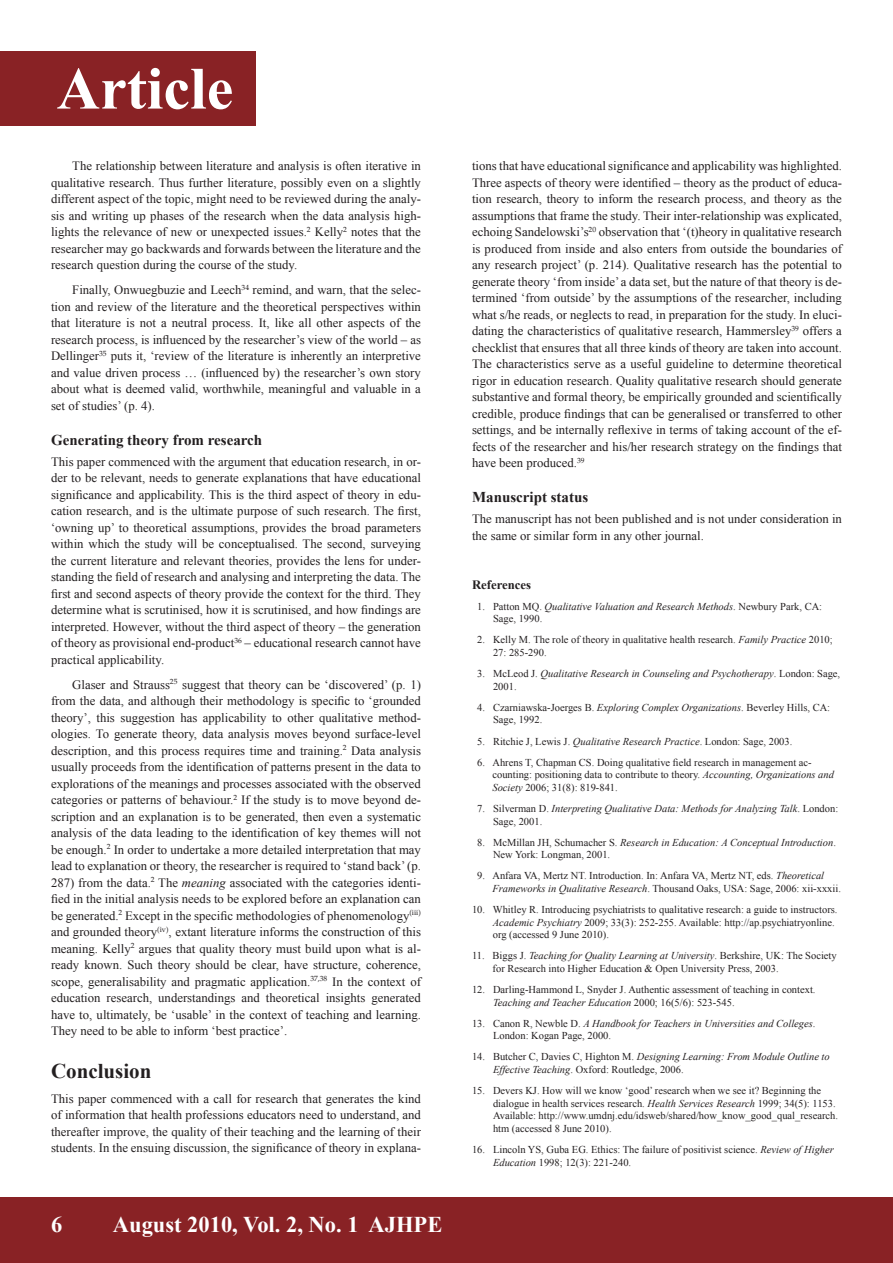
<style>
.page{position:relative;width:893px;height:1263px;background:#fff}
.page>*{position:absolute;margin:0;border:0;box-sizing:border-box;transform-origin:0 0}
.t1{font:700 60px "Times New Roman";color:#fff}
.t2{font:700 22.5px "Times New Roman";color:#fff}
.B_HEAD{font:700 21px "Times New Roman";color:#231f20}
.C_HEAD{font:700 15px "Times New Roman";color:#231f20}
.BODY_COPY{font:12.75px/16.5px "Times New Roman";color:#231f20;text-align:justify}
.BODY_COPY_INDENT{font:12.75px/16.5px "Times New Roman";color:#231f20;text-align:justify}
.REFERENCE_HEADING{font:700 12.75px "Times New Roman";color:#231f20}
.REFERENCES{font:10.5px/12.6px "Times New Roman";color:#231f20}
.REFERENCES-2{font:italic 10.5px/12.6px "Times New Roman";color:#231f20}
.s1{font-style:italic}
.s2{font-style:normal}
</style>
<div class="page">
<div style="left:0;top:1197px;width:893px;height:66px;background:#892225"></div>
<div style="left:0;top:51px;width:255px;height:74px;background:#892225"></div>
<h1 class="t1" style="left:57px;top:47px;width:178px">Article</h1>
<p class="BODY_COPY_INDENT" style="left:51px;top:158px;width:371px;text-indent:21px">The relationship between literature and analysis is often iterative in qualitative research. Thus further literature, possibly even on a slightly different aspect of the topic, might need to be reviewed during the analy&shy;sis and writing up phases of the research when the data analysis high&shy;lights the relevance of new or unexpected issues.<sup>2</sup> Kelly<sup>2</sup> notes that the researcher may go backwards and forwards between the literature and the research question during the course of the study.</p>
<p class="BODY_COPY_INDENT" style="left:51px;top:282px;width:371px;text-indent:21px">Finally, Onwuegbuzie and Leech<sup>34</sup> remind, and warn, that the selec&shy;tion and review of the literature and the theoretical perspectives within that literature is not a neutral process. It, like all other aspects of the research process, is influenced by the researcher’s view of the world – as Dellinger<sup>35</sup> puts it, ‘review of the literature is inherently an interpretive and value driven process … (influenced by) the researcher’s own story about what is deemed valid, worthwhile, meaningful and valuable in a set of studies’ (p. 4).</p>
<p class="C_HEAD" style="left:51px;top:430px;width:213px">Generating theory from research</p>
<p class="BODY_COPY" style="left:51px;top:453px;width:371px">This paper commenced with the argument that education research, in or&shy;der to be relevant, needs to generate explanations that have educational significance and applicability. This is the third aspect of theory in edu&shy;cation research, and is the ultimate purpose of such research. The first, ‘owning up’ to theoretical assumptions, provides the broad parameters within which the study will be conceptualised. The second, surveying the current literature and relevant theories, provides the lens for under&shy;standing the field of research and analysing and interpreting the data. The first and second aspects of theory provide the context for the third. They determine what is scrutinised, how it is scrutinised, and how findings are interpreted. However, without the third aspect of theory – the generation of theory as provisional end-product<sup>36</sup> – educational research cannot have practical applicability.</p>
<p class="BODY_COPY_INDENT" style="left:51px;top:676px;width:371px;text-indent:21px">Glaser and Strauss<sup>25</sup> suggest that theory can be ‘discovered’ (p. 1) from the data, and although their methodology is specific to ‘grounded theory’, this suggestion has applicability to other qualitative method&shy;ologies. To generate theory, data analysis moves beyond surface-level description, and this process requires time and training.<sup>2</sup> Data analysis usually proceeds from the identification of patterns present in the data to explorations of the meanings and processes associated with the observed categories or patterns of behaviour.<sup>2</sup> If the study is to move beyond de&shy;scription and an explanation is to be generated, then even a systematic analysis of the data leading to the identification of key themes will not be enough.<sup>2</sup> In order to undertake a more detailed interpretation that may lead to explanation or theory, the researcher is required to ‘stand back’ (p.<br>287) from the data.<sup>2</sup> The <span class="s1">meaning</span> associated with the categories identi&shy;fied in the initial analysis needs to be explored before an explanation can be generated.<sup>2</sup> Except in the specific methodologies of phenomenology<sup>(iii) </sup>and grounded theory<sup>(iv)</sup>, extant literature informs the construction of this meaning. Kelly<sup>2</sup> argues that quality theory must build upon what is al&shy;ready known. Such theory should be clear, have structure, coherence, scope, generalisability and pragmatic application.<sup>37,38</sup> In the context of education research, understandings and theoretical insights generated have to, ultimately, be ‘usable’ in the context of teaching and learning.<br>They need to be able to inform ‘best practice’.</p>
<p class="B_HEAD" style="left:51px;top:1056px;width:102px">Conclusion</p>
<p class="BODY_COPY" style="left:51px;top:1090px;width:371px">This paper commenced with a call for research that generates the kind of information that health professions educators need to understand, and thereafter improve, the quality of their teaching and the learning of their students. In the ensuing discussion, the significance of theory in explana-</p>
<h2 class="t2" style="left:51px;top:1208px;width:13px">6</h2>
<h2 class="t2" style="left:113px;top:1208px;width:331px">August 2010, Vol. 2, No. 1 AJHPE</h2>
<p class="BODY_COPY" style="left:472px;top:158px;width:371px">tions that have educational significance and applicability was highlighted.<br>Three aspects of theory were identified – theory as the product of educa&shy;tion research, theory to inform the research process, and theory as the assumptions that frame the study. Their inter-relationship was explicated, echoing Sandelowski’s<sup>20</sup> observation that ‘(t)heory in qualitative research is produced from inside and also enters from outside the boundaries of any research project’ (p. 214). Qualitative research has the potential to generate theory ‘from inside’ a data set, but the nature of that theory is de&shy;termined ‘from outside’ by the assumptions of the researcher, including what s/he reads, or neglects to read, in preparation for the study. In eluci&shy;dating the characteristics of qualitative research, Hammersley<sup>39</sup> offers a checklist that ensures that all three kinds of theory are taken into account.<br>The characteristics serve as a useful guideline to determine theoretical rigor in education research. Quality qualitative research should generate substantive and formal theory, be empirically grounded and scientifically credible, produce findings that can be generalised or transferred to other settings, and be internally reflexive in terms of taking account of the ef&shy;fects of the researcher and his/her research strategy on the findings that have been produced.<sup>39</sup></p>
<p class="C_HEAD" style="left:472px;top:487px;width:118px">Manuscript status</p>
<p class="BODY_COPY" style="left:472px;top:510px;width:371px">The manuscript has not been published and is not under consideration in the same or similar form in any other journal.</p>
<p class="REFERENCE_HEADING" style="left:472px;top:575px;width:61px">References</p>
<p class="REFERENCES-2" style="left:493px;top:600px;width:331px;text-indent:-16px"><span class="s2">1. Patton MQ.</span> Qualitative Valuation and Research Methods<span class="s2">. Newbury Park, CA:<br>Sage, 1990.</span></p>
<p class="REFERENCES" style="left:493px;top:633px;width:341px;text-indent:-16px">2. Kelly M. The role of theory in qualitative health research. <span class="s1">Family Practice</span> 2010;<br>27: 285-290.</p>
<p class="REFERENCES-2" style="left:493px;top:667px;width:349px;text-indent:-16px"><span class="s2">3. McLeod J.</span> Qualitative Research in Counseling and Psychotherapy<span class="s2">. London: Sage,<br>2001.</span></p>
<p class="REFERENCES" style="left:493px;top:701px;width:339px;text-indent:-16px">4. Czarniawska-Joerges B. <span class="s1">Exploring Complex Organizations</span>. Beverley Hills, CA:<br>Sage, 1992.</p>
<p class="REFERENCES" style="left:477px;top:734px;width:317px">5. Ritchie J, Lewis J. <span class="s1">Qualitative Research Practice</span>. London: Sage, 2003.</p>
<p class="REFERENCES" style="left:492px;top:756px;width:343px;text-indent:-15px">6. Ahrens T, Chapman CS. Doing qualitative field research in management ac&shy;counting: positioning data to contribute to theory. <span class="s1">Accounting, Organizations and<br>Society</span> 2006; 31(8): 819-841.</p>
<p class="REFERENCES-2" style="left:493px;top:802px;width:347px;text-indent:-16px"><span class="s2">7. Silverman D.</span> Interpreting Qualitative Data: Methods for Analyzing Talk<span class="s2">. London:<br>Sage, 2001.</span></p>
<p class="REFERENCES" style="left:493px;top:836px;width:344px;text-indent:-16px">8. McMillan JH, Schumacher S. <span class="s1">Research in Education: A Conceptual Introduction</span>.<br>New York: Longman, 2001.</p>
<p class="REFERENCES" style="left:492px;top:869px;width:350px;text-indent:-15px">9. Anfara VA, Mertz NT. Introduction. In: Anfara VA, Mertz NT, eds. <span class="s1">Theoretical<br>Frameworks in Qualitative Research</span>. Thousand Oaks, USA: Sage, 2006: xii-xxxii.</p>
<p class="REFERENCES" style="left:493px;top:903px;width:346px;text-indent:-21px">10. Whitley R. Introducing psychiatrists to qualitative research: a guide to instructors.<br><span class="s1">Academic Psychiatry</span> 2009; 33(3): 252-255. Available: http://ap.psychiatryonline. org (accessed 9 June 2010).</p>
<p class="REFERENCES" style="left:493px;top:949px;width:346px;text-indent:-21px">11. Biggs J. <span class="s1">Teaching for Quality Learning at University</span>. Berkshire, UK: The Society for Research into Higher Education &amp; Open University Press, 2003.</p>
<p class="REFERENCES" style="left:493px;top:983px;width:324px;text-indent:-21px">12. Darling-Hammond L, Snyder J. Authentic assessment of teaching in context.<br><span class="s1">Teaching and Teacher Education</span> 2000; 16(5/6): 523-545.</p>
<p class="REFERENCES-2" style="left:493px;top:1017px;width:324px;text-indent:-21px"><span class="s2">13. Canon R, Newble D.</span> A Handbook for Teachers in Universities and Colleges<span class="s2">.<br>London: Kogan Page, 2000.</span></p>
<p class="REFERENCES-2" style="left:493px;top:1050px;width:338px;text-indent:-21px"><span class="s2">14. Butcher C, Davies C, Highton M.</span> Designing Learning: From Module Outline to<br>Effective Teaching<span class="s2">. Oxford: Routledge, 2006.</span></p>
<p class="REFERENCES" style="left:493px;top:1084px;width:346px;text-indent:-21px">15. Devers KJ. How will we know ‘good’ research when we see it? Beginning the dialogue in health services research. <span class="s1">Health Services Research</span> 1999; 34(5): 1153.<br>Available: http://www.umdnj.edu/idsweb/shared/how_know_good_qual_research. htm (accessed 8 June 2010).</p>
<p class="REFERENCES" style="left:493px;top:1143px;width:342px;text-indent:-21px">16. Lincoln YS, Guba EG. Ethics: The failure of positivist science. <span class="s1">Review of Higher<br>Education</span> 1998; 12(3): 221-240.</p>
</div>
